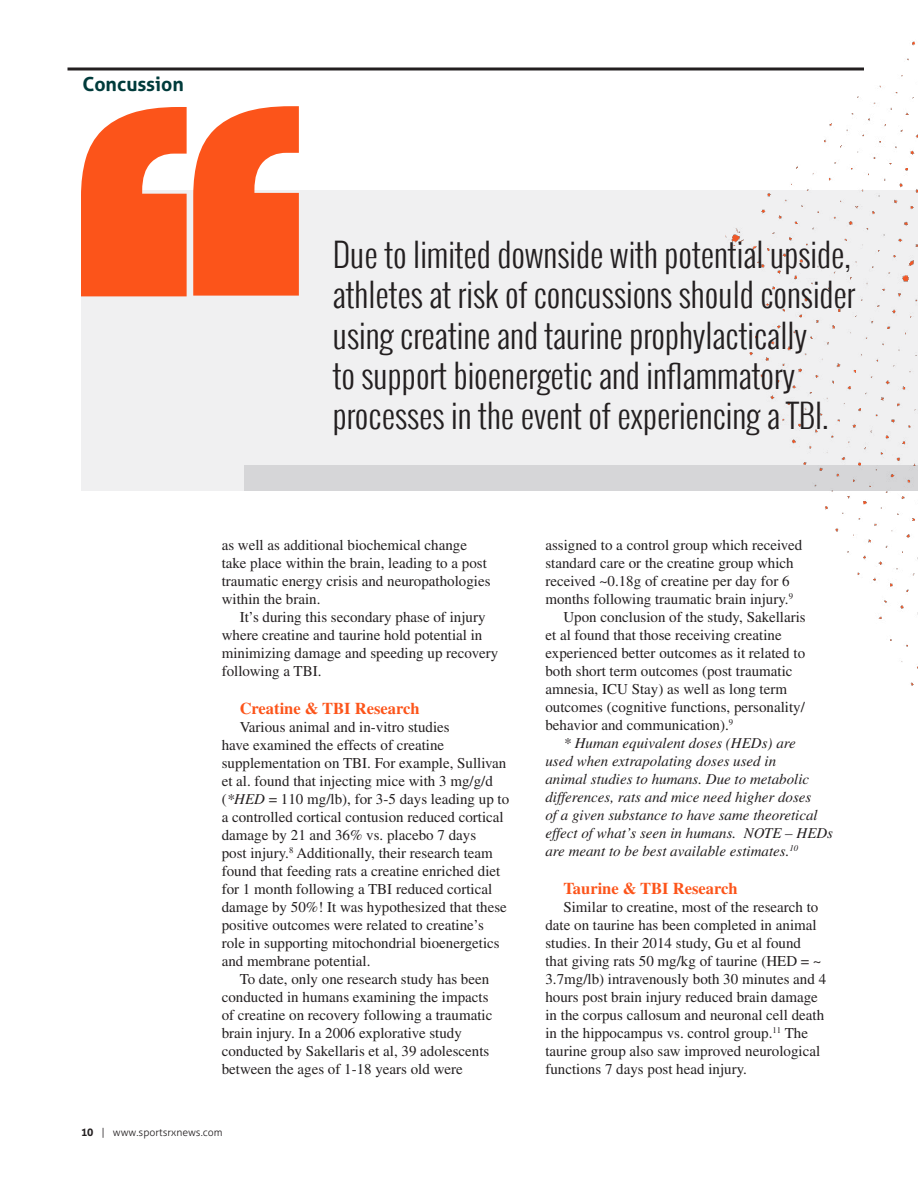
<style>
.page{position:relative;width:918px;height:1188px;background:#fff}
.page>*{position:absolute;margin:0;border:0;box-sizing:border-box;transform-origin:0 0}
.t1{font:300 33px/40.5px "Oswald";color:#231f20}
.t2{font:700 19.5px "Aller";color:#003b3b}
.t3{font:700 16.5px "Times LT Std";color:#fc541a}
.t4{font:15px/18px "Times LT Std";color:#231f20}
.t5{font:italic 15px "Times LT Std";color:#231f20}
.t6{font:300 10.5px "Aller";color:#231f20}
.s1{font-style:italic}
.s2{font-weight:700}
</style>
<div class="page">
<div style="left:81px;top:191px;width:837px;height:300px;background:#f0f0f1"></div>
<div style="left:244px;top:465px;width:674px;height:26px;background:#d6d6d8"></div>
<svg style="left:81px;top:107px;width:106px;height:189px"></svg>
<svg style="left:193px;top:106px;width:106px;height:190px"></svg>
<img style="left:692px;top:41px;width:226px;height:645px">
<hr style="left:68px;top:68px;width:796px;height:2px;background:#231f20">
<h2 class="t2" style="left:82px;top:72px;width:103px">Concussion</h2>
<h1 class="t1" style="left:333px;top:233px;width:524px">Due to limited downside with potential upside, athletes at risk of concussions should consider using creatine and taurine prophylactically<br>to support bioenergetic and inflammatory processes in the event of experiencing a TBI.</h1>
<p class="t4" style="left:222px;top:536px;width:270px">as well as additional biochemical change take place within the brain, leading to a post traumatic energy crisis and neuropathologies within the brain.</p>
<p class="t4" style="left:222px;top:608px;width:278px;text-indent:18px">It’s during this secondary phase of injury where creatine and taurine hold potential in minimizing damage and speeding up recovery following a TBI.</p>
<p class="t3" style="left:240px;top:698px;width:181px">Creatine &amp; TBI Research</p>
<p class="t4" style="left:222px;top:718px;width:289px;text-indent:18px">Various animal and in-vitro studies<br>have examined the effects of creatine supplementation on TBI. For example, Sullivan et al. found that injecting mice with 3 mg/g/d (<span class="s1">*HED</span> = 110 mg/lb), for 3-5 days leading up to a controlled cortical contusion reduced cortical damage by 21 and 36% vs. placebo 7 days<br>post injury.<sup>8</sup> Additionally, their research team found that feeding rats a creatine enriched diet for 1 month following a TBI reduced cortical damage by 50%! It was hypothesized that these positive outcomes were related to creatine’s role in supporting mitochondrial bioenergetics and membrane potential.</p>
<p class="t4" style="left:222px;top:970px;width:272px;text-indent:18px">To date, only one research study has been conducted in humans examining the impacts of creatine on recovery following a traumatic brain injury. In a 2006 explorative study conducted by Sakellaris et al, 39 adolescents between the ages of 1-18 years old were</p>
<p class="t4" style="left:545px;top:536px;width:258px">assigned to a control group which received</p>
<p class="t4" style="left:545px;top:554px;width:250px">standard care or the creatine group which</p>
<p class="t4" style="left:545px;top:572px;width:246px">received ~0.18g of creatine per day for 6</p>
<p class="t4" style="left:545px;top:590px;width:249px">months following traumatic brain injury.<sup>9</sup></p>
<p class="t4" style="left:563px;top:608px;width:244px">Upon conclusion of the study, Sakellaris</p>
<p class="t4" style="left:545px;top:626px;width:238px">et al found that those receiving creatine</p>
<p class="t4" style="left:545px;top:644px;width:261px">experienced better outcomes as it related to</p>
<p class="t4" style="left:545px;top:662px;width:249px">both short term outcomes (post traumatic</p>
<p class="t4" style="left:545px;top:680px;width:243px">amnesia, ICU Stay) as well as long term</p>
<p class="t4" style="left:545px;top:698px;width:261px">outcomes (cognitive functions, personality/</p>
<p class="t4" style="left:545px;top:716px;width:189px">behavior and communication).<sup>9</sup></p>
<p class="t5" style="left:563px;top:735px;width:234px">* Human equivalent doses (HEDs) are</p>
<p class="t5" style="left:545px;top:753px;width:232px">used when extrapolating doses used in</p>
<p class="t5" style="left:545px;top:771px;width:265px">animal studies to humans. Due to metabolic</p>
<p class="t5" style="left:545px;top:789px;width:267px">differences, rats and mice need higher doses</p>
<p class="t5" style="left:545px;top:807px;width:274px">of a given substance to have same theoretical</p>
<p class="t5" style="left:545px;top:825px;width:289px">effect of what’s seen in humans. NOTE – HEDs</p>
<p class="t5" style="left:545px;top:843px;width:254px">are meant to be best available estimates.<sup>10</sup></p>
<p class="t3" style="left:563px;top:878px;width:176px">Taurine &amp; TBI Research</p>
<p class="t4" style="left:545px;top:898px;width:282px;text-indent:18px">Similar to creatine, most of the research to date on taurine has been completed in animal studies. In their 2014 study, Gu et al found that giving rats 50 mg/kg of taurine (HED = ~ 3.7mg/lb) intravenously both 30 minutes and 4 hours post brain injury reduced brain damage in the corpus callosum and neuronal cell death in the hippocampus vs. control group.<sup>11</sup> The taurine group also saw improved neurological functions 7 days post head injury.</p>
<p class="t6" style="left:81px;top:1125px;width:143px"><span class="s2">10</span> | www.sportsrxnews.com</p>
</div>
